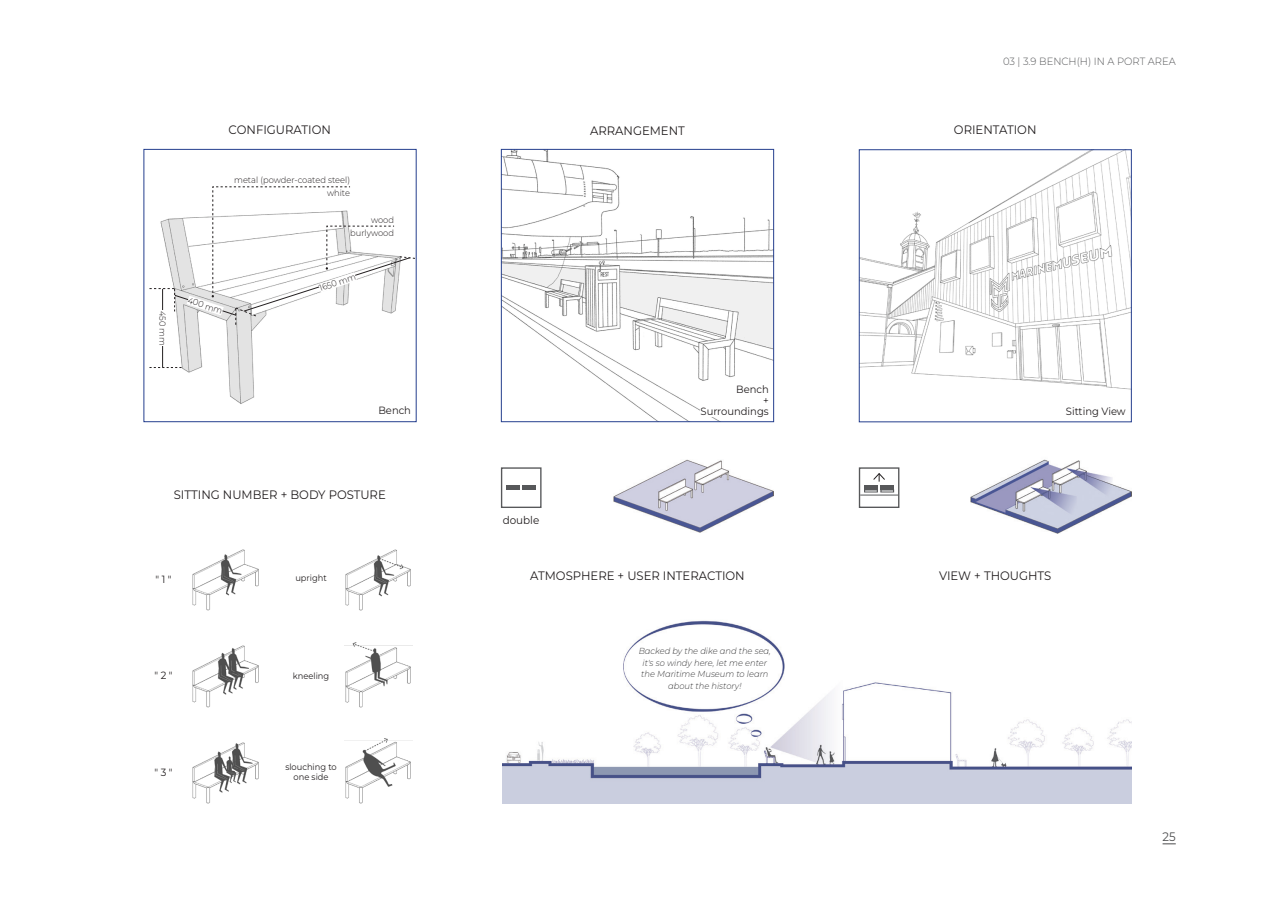
<style>
.page{position:relative;width:1275px;height:903px;background:#fff}
.page>*{position:absolute;margin:0;border:0;box-sizing:border-box;transform-origin:0 0}
.t1{font:12.25px "Montserrat";color:#231f20;scale:.95 1}
.t2{font:12.25px "Montserrat";color:#4b4c4d;scale:.95 1}
.t3{font:10.85px "Montserrat";color:#231f20;scale:.95 1}
.t4{font:10.5px "Montserrat";color:#231f20;scale:.95 1}
.t5{font:300 10.5px "Montserrat";color:#57585a;scale:.95 1}
.t6{font:italic 300 8.75px/11.4px "Montserrat";color:#3e3e3f;text-align:center;scale:.95 1}
.t7{font:300 8.75px "Montserrat";color:#231f20;scale:.95 1}
.t8{font:8.75px/10.5px "Montserrat";color:#231f20;text-align:center;scale:.95 1}
</style>
<div class="page">
<img style="left:971px;top:459px;width:160px;height:74px">
<img style="left:613px;top:459px;width:161px;height:74px">
<img style="left:861px;top:151px;width:269px;height:239px">
<div style="left:859px;top:149px;width:273px;height:273px;border:1px solid #253f8e"></div>
<img style="left:503px;top:151px;width:269px;height:269px">
<div style="left:501px;top:149px;width:273px;height:273px;border:1px solid #253f8e"></div>
<img style="left:192px;top:549px;width:67px;height:61px">
<img style="left:192px;top:645px;width:67px;height:62px">
<img style="left:192px;top:742px;width:67px;height:62px">
<img style="left:345px;top:549px;width:66px;height:61px">
<div style="left:736px;top:384px;width:33px;height:11px;background:#fff"></div>
<div style="left:734px;top:395px;width:35px;height:10px;background:#fff"></div>
<div style="left:700px;top:406px;width:69px;height:11px;background:#fff"></div>
<img style="left:503px;top:620px;width:629px;height:184px">
<img style="left:344px;top:739px;width:69px;height:65px">
<img style="left:163px;top:325px;width:94px;height:79px">
<div style="left:143px;top:149px;width:274px;height:273px;border:1px solid #253f8e"></div>
<svg style="left:149px;top:367px;width:33px;height:1px"></svg>
<hr style="left:162px;top:289px;width:1px;height:78px;background:#231f20">
<div style="left:158px;top:310px;width:9px;height:36px;background:#fff"></div>
<svg style="left:149px;top:186px;width:267px;height:139px"></svg>
<div style="left:327px;top:189px;width:23px;height:9px;background:#fff"></div>
<div style="left:350px;top:228px;width:44px;height:9px;background:#fff"></div>
<div style="left:371px;top:215px;width:23px;height:9px;background:#fff"></div>
<div style="left:501px;top:467px;width:40px;height:41px;background:#fff;border:1px solid #57585a"></div>
<div style="left:506px;top:485px;width:14px;height:5px;background:#57585a"></div>
<div style="left:523px;top:485px;width:13px;height:5px;background:#57585a"></div>
<div style="left:859px;top:467px;width:40px;height:41px;background:#fff;border:1px solid #57585a"></div>
<div style="left:864px;top:485px;width:14px;height:5px;background:#57585a"></div>
<div style="left:880px;top:485px;width:14px;height:5px;background:#57585a"></div>
<svg style="left:873px;top:473px;width:12px;height:9px"></svg>
<svg style="left:864px;top:490px;width:30px;height:2px"></svg>
<hr style="left:860px;top:495px;width:38px;height:1px;background:#57585a">
<img style="left:345px;top:642px;width:67px;height:65px">
<svg style="left:1162px;top:843px;width:14px;height:1px"></svg>
<p class="t1" style="left:229px;top:122px;width:109px">CONFIGURATION</p>
<p class="t7" style="left:234px;top:174px;width:123px">metal (powder-coated steel)</p>
<p class="t7" style="left:327px;top:187px;width:26px">white</p>
<p class="t7" style="left:371px;top:214px;width:26px">wood</p>
<p class="t7" style="left:350px;top:227px;width:48px">burlywood</p>
<p class="t7" style="left:168px;top:310px;width:39px;rotate:90deg">450 mm</p>
<p class="t7" style="left:190px;top:294px;width:40px;rotate:19deg">400 mm</p>
<p class="t7" style="left:318px;top:283px;width:41px;rotate:-19deg">1650 mm</p>
<p class="t4" style="left:378px;top:404px;width:36px">Bench</p>
<p class="t1" style="left:174px;top:486px;width:225px">SITTING NUMBER + BODY POSTURE</p>
<p class="t4" style="left:155px;top:572px;width:19px">" 1 "</p>
<p class="t8" style="left:295px;top:573px;width:35px">upright</p>
<p class="t4" style="left:154px;top:669px;width:21px">" 2 "</p>
<p class="t8" style="left:293px;top:670px;width:40px">kneeling</p>
<p class="t4" style="left:154px;top:765px;width:21px">" 3 "</p>
<p class="t8" style="left:285px;top:761px;width:56px">slouching to one side</p>
<p class="t1" style="left:590px;top:122px;width:101px">ARRANGEMENT</p>
<p class="t5" style="left:1003px;top:55px;width:183px">03 | 3.9 BENCH(H) IN A PORT AREA</p>
<p class="t1" style="left:954px;top:122px;width:88px">ORIENTATION</p>
<p class="t3" style="left:503px;top:513px;width:40px">double</p>
<p class="t4" style="left:736px;top:383px;width:36px">Bench</p>
<p class="t4" style="left:763px;top:393px;width:8px">+</p>
<p class="t4" style="left:700px;top:404px;width:73px">Surroundings</p>
<p class="t4" style="left:1066px;top:404px;width:64px">Sitting View</p>
<p class="t1" style="left:530px;top:567px;width:227px">ATMOSPHERE + USER INTERACTION</p>
<p class="t6" style="left:639px;top:645px;width:141px">Backed by the dike and the sea, it's so windy here, let me enter the Maritime Museum to learn about the history!</p>
<p class="t1" style="left:939px;top:567px;width:120px">VIEW + THOUGHTS</p>
<p class="t2" style="left:1162px;top:829px;width:15px">25</p>
</div>
